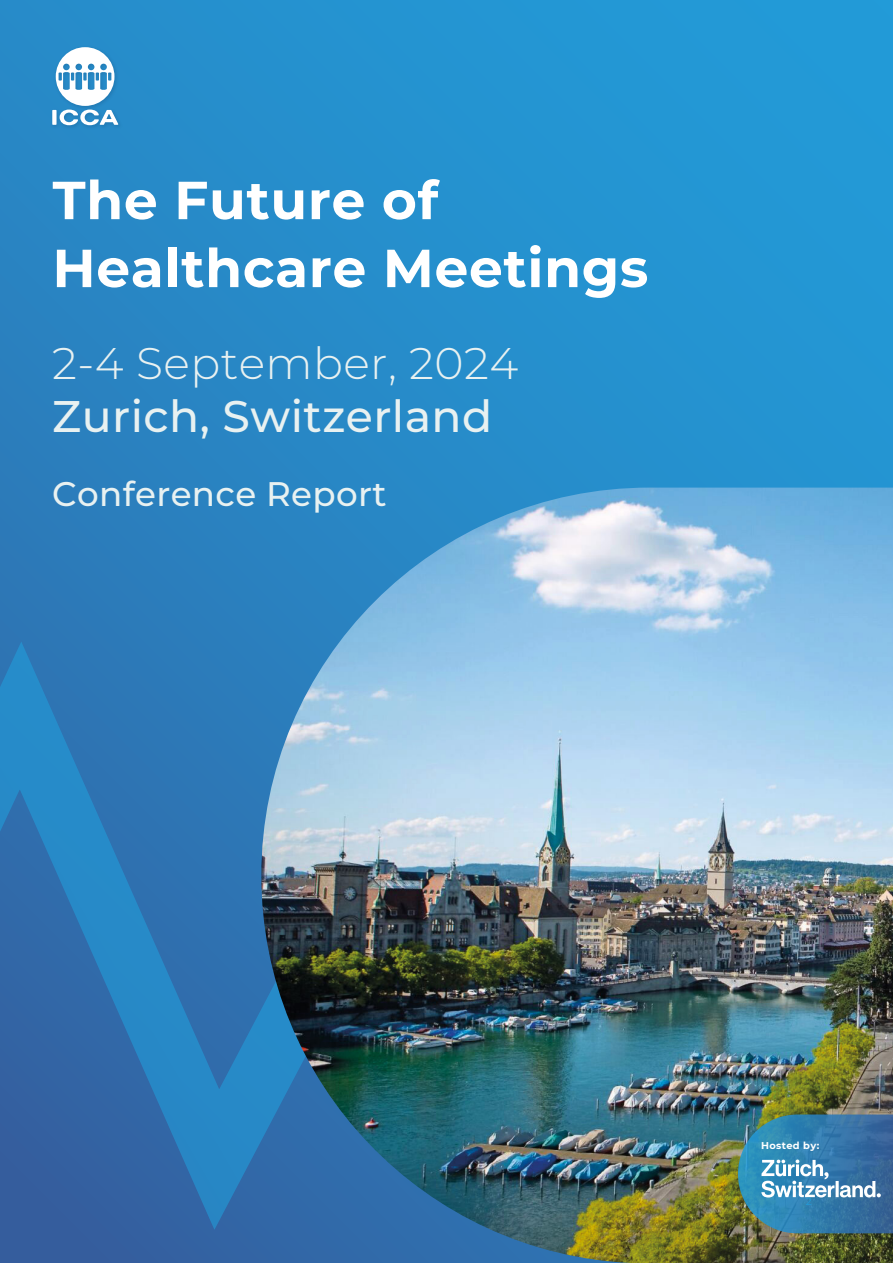
<style>
.page{position:relative;width:893px;height:1263px;background:#fff}
.page>*{position:absolute;margin:0;border:0;box-sizing:border-box;transform-origin:0 0}
.t1{font:700 53.4px/67.9px "Montserrat";letter-spacing:.015em;color:#fff}
.t2{font:500 44.25px "Montserrat";letter-spacing:.01em;color:#e8f1f1}
.t3{font:300 44.25px "Montserrat";letter-spacing:.01em;color:#e8f1f1}
.t4{font:500 34.05px "Montserrat";letter-spacing:.01em;color:#e8f1f1}
.t5{font:100 10.5px "Montserrat";color:#229bd7}
.t6{font:700 9.9px "Montserrat";letter-spacing:.04em;color:#fff}
</style>
<div class="page">
<div style="left:0;top:0;width:893px;height:1263px;background:linear-gradient(to right,#2a80bf,#229bd8)"></div>
<div style="left:48px;top:43px;width:76px;height:88px;background:#278bc8"></div>
<div style="left:52px;top:110px;width:5px;height:15px;background:#fff"></div>
<svg style="left:56px;top:47px;width:62px;height:78px"></svg>
<svg style="left:0;top:641px;width:261px;height:589px;background:#2d74b3"></svg>
<img style="left:261px;top:488px;width:632px;height:775px">
<svg style="left:738px;top:1114px;width:155px;height:119px;background:#4583a9"></svg>
<p class="t1" style="left:52px;top:164px;width:597px">The Future of<br>Healthcare Meetings</p>
<p class="t3" style="left:52px;top:334px;width:468px">2-4 September, 2024</p>
<p class="t2" style="left:52px;top:387px;width:442px">Zurich, Switzerland</p>
<p class="t4" style="left:52px;top:471px;width:336px">Conference Report</p>
<p class="t6" style="left:761px;top:1138px;width:60px">Hosted by:</p>
<p class="t5" style="left:806px;top:1194px;width:7px">2</p>
</div>
